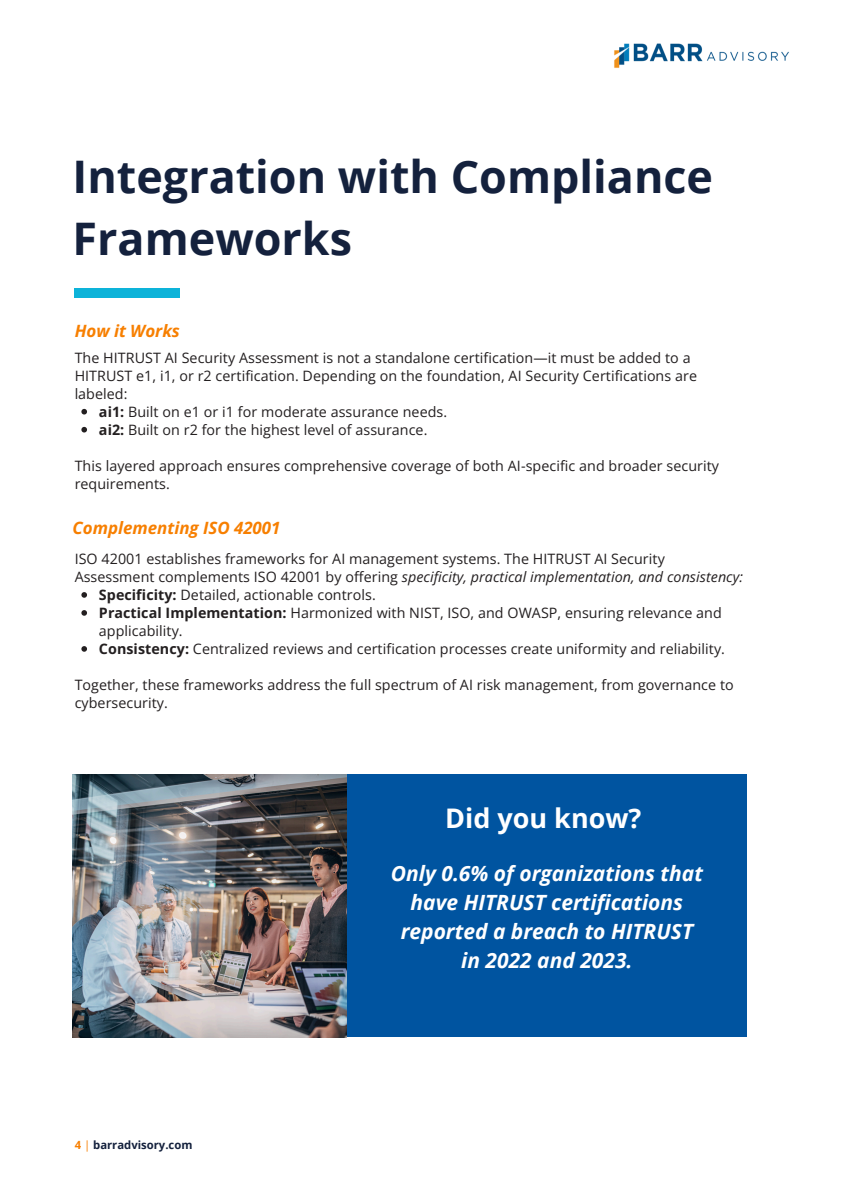
<style>
.page{position:relative;width:864px;height:1188px;background:#fff}
.page>*{position:absolute;margin:0;border:0;box-sizing:border-box;transform-origin:0 0}
.t1{font:700 44.85px/61.8px "Open Sans";color:#14213d}
.t2{font:700 27px "Open Sans";color:#fff}
.t3{font:italic 700 21px/29.2px "Open Sans";color:#fff;text-align:center}
.t4{font:italic 700 16.95px "Open Sans";color:#f77f00}
.t5{font:14.25px/18px "Open Sans";letter-spacing:.005em;color:#231f20}
.t6{font:700 11.25px "Open Sans";color:#14213d}
.s1{font-weight:700}
.s2{font-style:italic}
.s3{color:#f77f00}
.s4{font-weight:400;color:#f77f00}
</style>
<div class="page">
<div style="left:75px;top:288px;width:105px;height:10px;background:#0db3d9"></div>
<img style="left:614px;top:43px;width:175px;height:25px">
<div style="left:75px;top:775px;width:672px;height:262px;background:#0054a0"></div>
<img style="left:73px;top:775px;width:273px;height:262px">
<svg style="left:81px;top:409px;width:6px;height:6px"></svg>
<svg style="left:81px;top:427px;width:6px;height:6px"></svg>
<svg style="left:81px;top:592px;width:6px;height:6px"></svg>
<svg style="left:81px;top:610px;width:6px;height:6px"></svg>
<svg style="left:81px;top:646px;width:6px;height:6px"></svg>
<h5 class="t1" style="left:73px;top:145px;width:642px">Integration with Compliance<br>Frameworks</h5>
<p class="t4" style="left:75px;top:319px;width:107px">How it Works</p>
<p class="t5" style="left:75px;top:348px;width:624px">The HITRUST AI Security Assessment is not a standalone certification—it must be added to a<br>HITRUST e1, i1, or r2 certification. Depending on the foundation, AI Security Certifications are labeled:</p>
<h5 class="t5" style="left:99px;top:402px;width:350px"><span class="s1">ai1:</span> Built on e1 or i1 for moderate assurance needs.</h5>
<h4 class="t5" style="left:99px;top:420px;width:330px"><span class="s1">ai2:</span> Built on r2 for the highest level of assurance.</h4>
<h5 class="t5" style="left:75px;top:456px;width:646px">This layered approach ensures comprehensive coverage of both AI-specific and broader security requirements.</h5>
<p class="t4" style="left:73px;top:516px;width:209px">Complementing ISO 42001</p>
<p class="t5" style="left:75px;top:549px;width:670px">ISO 42001 establishes frameworks for AI management systems. The HITRUST AI Security<br>Assessment complements ISO 42001 by offering <span class="s2">specificity, practical implementation, and consistency:</span></p>
<p class="t5" style="left:99px;top:585px;width:278px"><span class="s1">Specificity:</span> Detailed, actionable controls.</p>
<h5 class="t5" style="left:99px;top:603px;width:624px"><span class="s1">Practical Implementation:</span> Harmonized with NIST, ISO, and OWASP, ensuring relevance and applicability.</h5>
<p class="t5" style="left:99px;top:639px;width:628px"><span class="s1">Consistency:</span> Centralized reviews and certification processes create uniformity and reliability.</p>
<h2 class="t5" style="left:75px;top:675px;width:661px">Together, these frameworks address the full spectrum of AI risk management, from governance to cybersecurity.</h2>
<h4 class="t6" style="left:75px;top:1137px;width:119px"><span class="s3">4</span> <span class="s4">|</span> barradvisory.com</h4>
<h3 class="t2" style="left:445px;top:799px;width:198px">Did you know?</h3>
<p class="t3" style="left:391px;top:858px;width:314px">Only 0.6% of organizations that have HITRUST certifications reported a breach to HITRUST in 2022 and 2023.</p>
</div>
